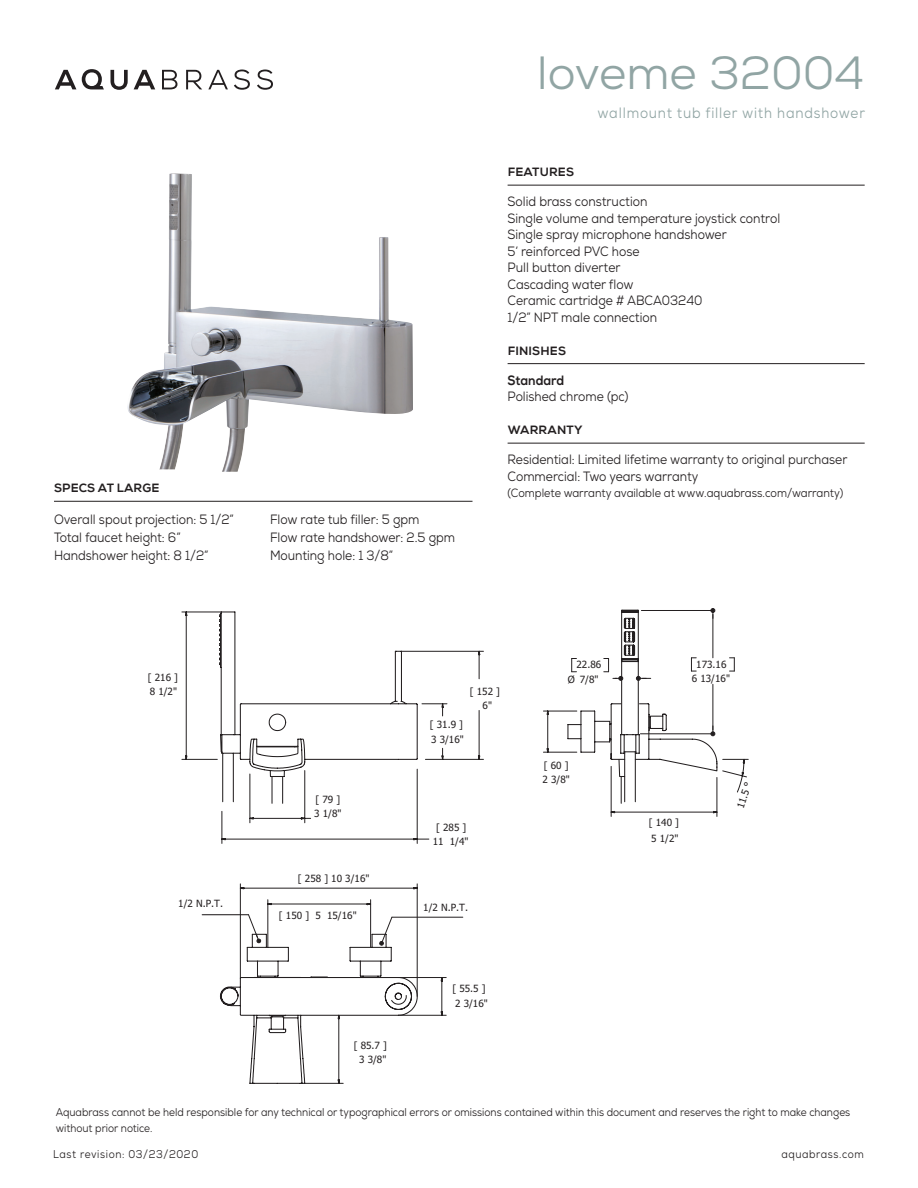
<style>
.page{position:relative;width:918px;height:1188px;background:#fff}
.page>*{position:absolute;margin:0;border:0;box-sizing:border-box;transform-origin:0 0}
.t1{font:46.5px "Nexa";color:#91a5a4}
.t2{font:15px "Nexa";letter-spacing:.06em;color:#91a5a4;scale:.9 1}
.t3{font:13.5px/16.5px "Nexa";color:#231f20;scale:.9 1}
.t4{font:13.5px "Nexa X Bold";color:#231f20;scale:.9 1}
.t5{font:12px "Nexa";color:#231f20;scale:.9 1}
.t6{font:12px "Nexa X Bold";letter-spacing:.015em;color:#231f20}
.t7{font:11.25px/16.5px "Nexa";color:#231f20;scale:.9 1}
.t8{font:11.25px "Nexa";letter-spacing:.06em;color:#231f20;scale:.9 1}
.t9{font:9.9px/14.1px "Tahoma";color:#231f20}
</style>
<div class="page">
<img style="left:127px;top:173px;width:286px;height:299px">
<hr style="left:508px;top:185px;width:357px;height:1px;background:#231f20">
<hr style="left:508px;top:363px;width:357px;height:1px;background:#231f20">
<hr style="left:508px;top:443px;width:357px;height:1px;background:#231f20">
<hr style="left:54px;top:501px;width:418px;height:1px;background:#231f20">
<svg style="left:181px;top:609px;width:568px;height:475px"></svg>
<hr style="left:202px;top:914px;width:47px;height:1px;background:#231f20">
<svg style="left:691px;top:658px;width:5px;height:14px"></svg>
<svg style="left:730px;top:658px;width:5px;height:14px"></svg>
<hr style="left:641px;top:610px;width:72px;height:1px;background:#231f20">
<hr style="left:713px;top:684px;width:1px;height:50px;background:#231f20">
<hr style="left:713px;top:610px;width:1px;height:48px;background:#231f20">
<svg style="left:639px;top:710px;width:79px;height:94px"></svg>
<svg style="left:711px;top:608px;width:4px;height:10px"></svg>
<svg style="left:639px;top:676px;width:12px;height:5px"></svg>
<svg style="left:219px;top:609px;width:420px;height:397px"></svg>
<svg style="left:55px;top:70px;width:21px;height:19px"></svg>
<svg style="left:110px;top:70px;width:18px;height:20px"></svg>
<svg style="left:134px;top:70px;width:21px;height:19px"></svg>
<svg style="left:162px;top:70px;width:15px;height:19px"></svg>
<svg style="left:186px;top:70px;width:16px;height:19px"></svg>
<svg style="left:208px;top:70px;width:20px;height:19px"></svg>
<svg style="left:234px;top:70px;width:16px;height:20px"></svg>
<svg style="left:257px;top:70px;width:16px;height:20px"></svg>
<svg style="left:82px;top:69px;width:22px;height:20px"></svg>
<p class="t6" style="left:54px;top:481px;width:107px">SPECS AT LARGE</p>
<p class="t3" style="left:54px;top:511px;width:201px">Overall spout projection: 5 1/2”</p>
<p class="t3" style="left:270px;top:511px;width:168px">Flow rate tub filler: 5 gpm</p>
<p class="t3" style="left:54px;top:529px;width:142px">Total faucet height: 6”</p>
<p class="t3" style="left:270px;top:529px;width:207px">Flow rate handshower: 2.5 gpm</p>
<p class="t3" style="left:54px;top:547px;width:173px">Handshower height: 8 1/2”</p>
<p class="t3" style="left:270px;top:547px;width:139px">Mounting hole: 1 3/8”</p>
<h1 class="t1" style="left:537px;top:44px;width:330px">loveme 32004</h1>
<p class="t2" style="left:597px;top:103px;width:299px">wallmount tub filler with handshower</p>
<p class="t6" style="left:508px;top:165px;width:68px">FEATURES</p>
<p class="t3" style="left:508px;top:193px;width:304px">Solid brass construction<br>Single volume and temperature joystick control<br>Single spray microphone handshower<br>5’ reinforced PVC hose<br>Pull button diverter<br>Cascading water flow<br>Ceramic cartridge # ABCA03240<br>1/2” NPT male connection</p>
<p class="t6" style="left:508px;top:343px;width:60px">FINISHES</p>
<p class="t4" style="left:508px;top:372px;width:65px">Standard</p>
<p class="t3" style="left:508px;top:388px;width:136px">Polished chrome (pc)</p>
<p class="t6" style="left:508px;top:423px;width:76px">WARRANTY</p>
<p class="t3" style="left:508px;top:451px;width:379px">Residential: Limited lifetime warranty to original purchaser<br>Commercial: Two years warranty</p>
<p class="t5" style="left:508px;top:486px;width:374px">(Complete warranty available at www.aquabrass.com/warranty)</p>
<p class="t9" style="left:148px;top:669px;width:32px">[ 216 ]<br>8 1/2"</p>
<p class="t9" style="left:178px;top:895px;width:46px">1/2 N.P.T.</p>
<p class="t9" style="left:314px;top:792px;width:29px">[ 79 ]<br>3 1/8"</p>
<p class="t9" style="left:298px;top:871px;width:73px">[ 258 ] 10 3/16"</p>
<p class="t9" style="left:279px;top:908px;width:79px">[ 150 ] 5 15/16"</p>
<p class="t9" style="left:354px;top:1038px;width:35px;text-align:center">[ 85.7 ]<br>3 3/8"</p>
<p class="t9" style="left:470px;top:684px;width:32px;text-align:center">[ 152 ]<br>6"</p>
<p class="t9" style="left:430px;top:717px;width:35px">[ 31.9 ]<br>3 3/16"</p>
<p class="t9" style="left:433px;top:820px;width:37px;text-align:center">[ 285 ]<br>11 1/4"</p>
<p class="t9" style="left:423px;top:900px;width:46px">1/2 N.P.T.</p>
<p class="t9" style="left:452px;top:981px;width:37px">[ 55.5 ]<br>2 3/16"</p>
<p class="t9" style="left:696px;top:657px;width:32px">173.16</p>
<p class="t9" style="left:576px;top:657px;width:26px;line-height:14.7px;text-align:center">22.86<br>7/8"</p>
<p class="t9" style="left:568px;top:672px;width:9px">Ø</p>
<p class="t9" style="left:692px;top:671px;width:40px">6 13/16"</p>
<p class="t9" style="left:543px;top:758px;width:29px">[ 60 ]<br>2 3/8"</p>
<p class="t9" style="left:649px;top:814px;width:32px;line-height:15.6px">[ 140 ]<br>5 1/2"</p>
<p class="t9" style="left:733px;top:806px;width:29px;rotate:-72deg">11.5 °</p>
<p class="t7" style="left:56px;top:1104px;width:884px">Aquabrass cannot be held responsible for any technical or typographical errors or omissions contained within this document and reserves the right to make changes without prior notice.</p>
<p class="t8" style="left:53px;top:1147px;width:163px">Last revision: 03/23/2020</p>
<p class="t8" style="left:781px;top:1147px;width:93px">aquabrass.com</p>
</div>
